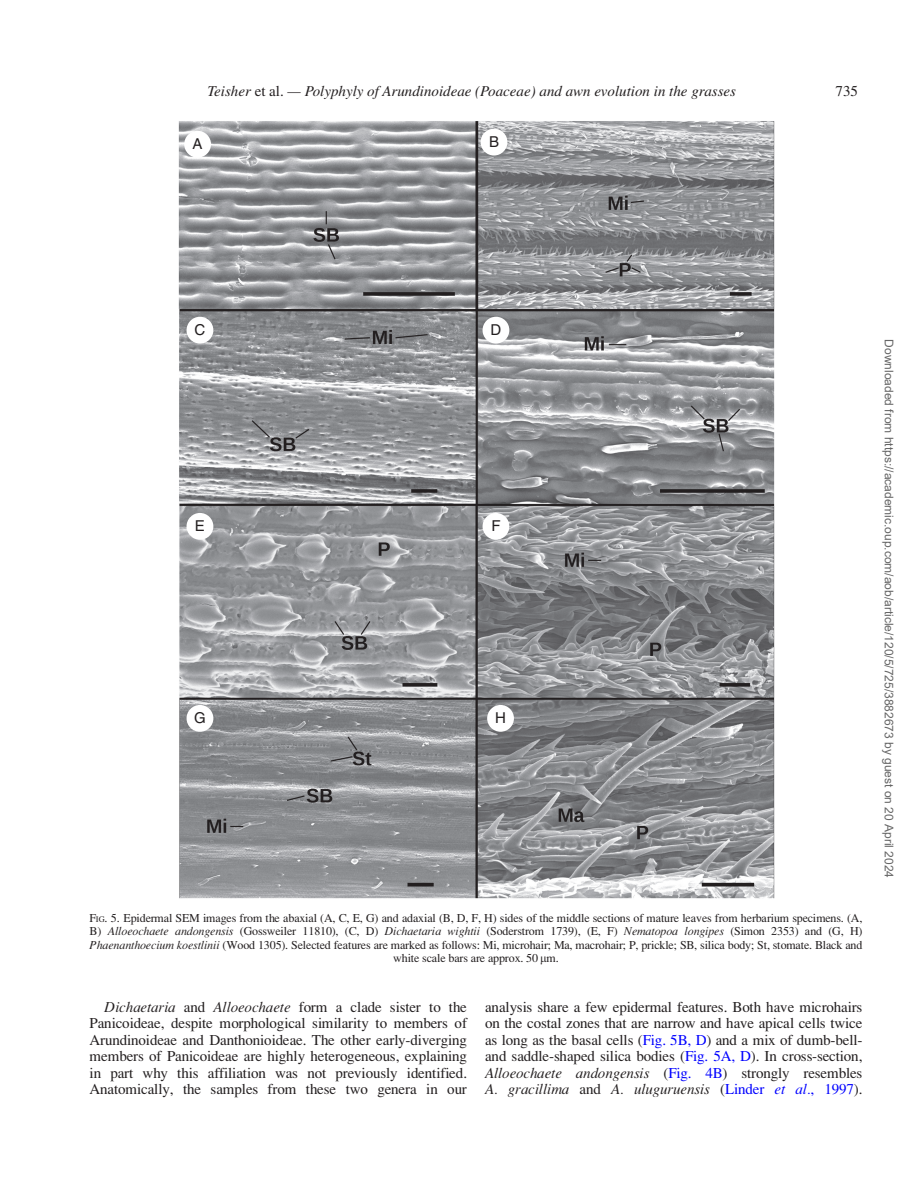
<style>
.page{position:relative;width:918px;height:1186px;background:#fff}
.page>*{position:absolute;margin:0;border:0;box-sizing:border-box;transform-origin:0 0}
.t1{font:15px/16.5px "Adv P6975";letter-spacing:-.01em;color:#231f20;text-align:justify}
.t2{font:15px/16.5px "Adv P696 A";color:#231f20}
.t3{font:italic 15px "Times LT Std";color:#231f20}
.t4{font:15px "Helvetica";color:#231f20}
.t5{font:15px "Times LT Std";color:#231f20}
.t6{font:12px/13.5px "Adv P6975";letter-spacing:-.015em;color:#231f20;text-align:center}
.t7{font:12px "Arial";color:#666}
.s1{font-family:"Adv P6975"}
.s2{font-style:normal}
.s3{font-size:8.4px}
.s4{font-family:"Adv P696 A"}
.s5{font-family:"Adv PSMP13"}
.s6{color:#00f}
.s7{font-family:"Adv P6975";color:#00f}
</style>
<div class="page">
<img style="left:178px;top:121px;width:597px;height:778px">
<div style="left:184px;top:131px;width:27px;height:27px;background:#fff;border-radius:50%"></div>
<div style="left:481px;top:129px;width:26px;height:26px;background:#fff;border-radius:50%"></div>
<div style="left:187px;top:317px;width:26px;height:27px;background:#fff;border-radius:50%"></div>
<div style="left:483px;top:317px;width:26px;height:27px;background:#fff;border-radius:50%"></div>
<div style="left:187px;top:513px;width:26px;height:27px;background:#fff;border-radius:50%"></div>
<div style="left:483px;top:513px;width:26px;height:27px;background:#fff;border-radius:50%"></div>
<div style="left:187px;top:705px;width:26px;height:27px;background:#fff;border-radius:50%"></div>
<div style="left:487px;top:705px;width:27px;height:27px;background:#fff;border-radius:50%"></div>
<p class="t2" style="left:209px;top:84px;width:536px">Teisher <span class="s1">et al.</span> — Polyphyly of Arundinoideae (Poaceae) and awn evolution in the grasses</p>
<p class="t3" style="left:214px;top:83px;width:523px">eisher <span class="s2">et al.</span> — Polyphyly of Arundinoideae (Poaceae) and awn evolution in the gras es</p>
<p class="t5" style="left:836px;top:82px;width:24px">735</p>
<p class="t4" style="left:193px;top:135px;width:12px">A</p>
<p class="t4" style="left:489px;top:133px;width:12px">B</p>
<p class="t4" style="left:195px;top:321px;width:12px">C</p>
<p class="t4" style="left:491px;top:321px;width:12px">D</p>
<p class="t4" style="left:195px;top:517px;width:12px">E</p>
<p class="t4" style="left:491px;top:517px;width:11px">F</p>
<p class="t4" style="left:194px;top:709px;width:13px">G</p>
<p class="t4" style="left:495px;top:709px;width:12px">H</p>
<p class="t6" style="left:90px;top:912px;width:775px">F<span class="s3">IG</span>. 5. Epidermal SEM images from the abaxial (A, C, E, G) and adaxial (B, D, F, H) sides of the middle sections of mature leaves from herbarium specimens. (A, B) <span class="s4">Alloeochaete andongensis</span> (Gossweiler 11810), (C, D) <span class="s4">Dichaetaria wightii</span> (Soderstrom 1739), (E, F) <span class="s4">Nematopoa longipes</span> (Simon 2353) and (G, H)<br><span class="s4">Phaenanthoecium koestlinii</span> (Wood 1305). Selected features are marked as follows: Mi, microhair; Ma, macrohair; P, prickle; SB, silica body; St, stomate. Black and white scale bars are approx. 50 <span class="s5">l</span>m.</p>
<p class="t1" style="left:90px;top:999px;width:379px;text-indent:15px"><span class="s4">Dichaetaria</span> and <span class="s4">Alloeochaete</span> form a clade sister to the Panicoideae, despite morphological similarity to members of Arundinoideae and Danthonioideae. The other early-diverging members of Panicoideae are highly heterogeneous, explaining in part why this affiliation was not previously identified.<br>Anatomically, the samples from these two genera in our</p>
<p class="t1" style="left:485px;top:999px;width:379px">analysis share a few epidermal features. Both have microhairs on the costal zones that are narrow and have apical cells twice as long as the basal cells (<span class="s6">Fig. 5B, D</span>) and a mix of dumb-bell&shy;and saddle-shaped silica bodies (<span class="s6">Fig. 5A, D</span>). In cross-section,</p>
<p class="t2" style="left:485px;top:1066px;width:379px">Alloeochaete andongensis <span class="s1">(</span><span class="s7">Fig. 4B</span><span class="s1">) strongly resembles<br></span>A. gracillima <span class="s1">and</span> A. uluguruensis <span class="s1">(</span><span class="s7">Linder</span> <span class="s6">et al.</span><span class="s7">, 1997</span><span class="s1">).</span></p>
<p class="t7" style="left:893px;top:339px;width:540px;rotate:90deg">Downloaded from https://academic.oup.com/aob/article/120/5/725/3882673 by guest on 20 April 2024</p>
</div>
